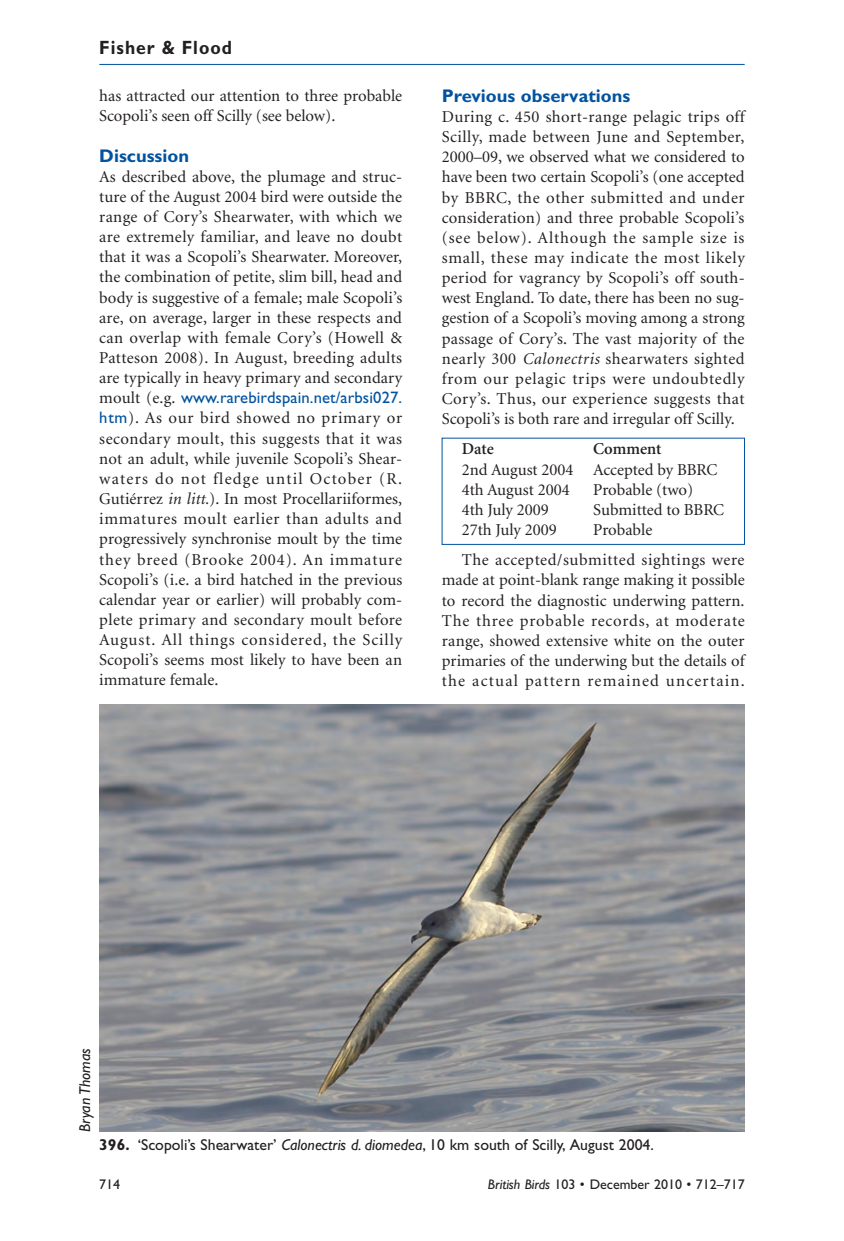
<style>
.page{position:relative;width:844px;height:1241px;background:#fff}
.page>*{position:absolute;margin:0;border:0;box-sizing:border-box;transform-origin:0 0}
.t1{font:700 19.25px "Gill Sans";letter-spacing:.055em;color:#231f20;scale:.91 1}
.t2{font:700 18.38px "Gill Sans";color:#0153a0}
.t3{font:16.62px/20.1px "Minion";color:#231f20;text-align:justify}
.t4{font:16.62px/30.3px "Minion";letter-spacing:.035em;color:#231f20}
.t5{font:16.62px "Gill Sans";letter-spacing:.005em;color:#0153a0}
.t6{font:600 16.62px "Minion";color:#231f20}
.t7{font:15.75px "Gill Sans";color:#231f20}
.t8{font:italic 15.75px "Gill Sans";color:#231f20}
.t9{font:14px "Gill Sans";color:#231f20}
.s1{font-family:"Minion";color:#231f20}
.s2{font-family:"Gill Sans";color:#0153a0}
.s3{font-style:italic}
.s4{font-weight:700}
</style>
<div class="page">
<hr style="left:99px;top:64px;width:645px;height:1px;background:#0153a0">
<img style="left:99px;top:704px;width:645px;height:427px">
<p class="t1" style="left:99px;top:41px;width:147px">Fisher &amp; Flood</p>
<p class="t3" style="left:99px;top:87px;width:304px">has attracted our attention to three probable<br>Scopoli’s seen off Scilly (see below).</p>
<p class="t2" style="left:99px;top:148px;width:91px">Discussion</p>
<p class="t3" style="left:99px;top:168px;width:304px">As described above, the plumage and struc&shy;ture of the August 2004 bird were outside the range of Cory’s Shearwater, with which we are extremely familiar, and leave no doubt that it was a Scopoli’s Shearwater. Moreover, the combination of petite, slim bill, head and body is suggestive of a female; male Scopoli’s are, on average, larger in these respects and can overlap with female Cory’s (Howell &amp; Patteson 2008). In August, breeding adults are typically in heavy primary and secondary</p>
<p class="t5" style="left:99px;top:391px;width:304px"><span class="s1">moult (e.g.</span> www.rarebirdspain.net/arbsi027.</p>
<p class="t3" style="left:99px;top:409px;width:304px"><span class="s2">htm</span>). As our bird showed no primary or secondary moult, this suggests that it was not an adult, while juvenile Scopoli’s Shear&shy;waters do not fledge until October (R.<br>Gutiérrez <span class="s3">in litt.</span>). In most Procellariiformes, immatures moult earlier than adults and progressively synchronise moult by the time they breed (Brooke 2004). An immature Scopoli’s (i.e. a bird hatched in the previous calendar year or earlier) will probably com&shy;plete primary and secondary moult before August. All things considered, the Scilly Scopoli’s seems most likely to have been an immature female.</p>
<p class="t2" style="left:441px;top:89px;width:190px">Previous observations</p>
<p class="t3" style="left:441px;top:108px;width:304px">During c. 450 short-range pelagic trips off Scilly, made between June and September, 2000–09, we observed what we considered to have been two certain Scopoli’s (one accepted by BBRC, the other submitted and under consideration) and three probable Scopoli’s (see below). Although the sample size is small, these may indicate the most likely period for vagrancy by Scopoli’s off south&shy;west England. To date, there has been no sug&shy;gestion of a Scopoli’s moving among a strong passage of Cory’s. The vast majority of the nearly 300 <span class="s3">Calonectris</span> shearwaters sighted from our pelagic trips were undoubtedly Cory’s. Thus, our experience suggests that Scopoli’s is both rare and irregular off Scilly.</p>
<p class="t6" style="left:461px;top:442px;width:34px">Date</p>
<p class="t6" style="left:593px;top:442px;width:70px">Comment</p>
<p class="t3" style="left:461px;top:460px;width:257px">2nd August 2004 Accepted by BBRC<br>4th August 2004</p>
<p class="t3" style="left:593px;top:480px;width:101px">Probable (two)</p>
<p class="t3" style="left:461px;top:500px;width:89px">4th July 2009</p>
<p class="t3" style="left:593px;top:500px;width:132px">Submitted to BBRC</p>
<p class="t3" style="left:461px;top:521px;width:97px">27th July 2009</p>
<p class="t4" style="left:461px;top:516px;width:284px;text-indent:131px">Probable<br>The accepted/submitted sightings were</p>
<p class="t3" style="left:442px;top:571px;width:304px">made at point-blank range making it possible to record the diagnostic underwing pattern.<br>The three probable records, at moderate range, showed extensive white on the outer primaries of the underwing but the details of the actual pattern remained uncertain.</p>
<p class="t8" style="left:79px;top:1131px;width:85px;rotate:-90deg">Bryan Thomas</p>
<p class="t7" style="left:99px;top:1138px;width:556px"><span class="s4">396.</span> ‘Scopoli’s Shearwater’ <span class="s3">Calonectris d. diomedea</span>, 10 km south of Scilly, August 2004.</p>
<p class="t9" style="left:99px;top:1179px;width:22px">714</p>
<p class="t9" style="left:488px;top:1179px;width:258px"><span class="s3">British Birds</span> 103 • December 2010 • 712–717</p>
</div>
